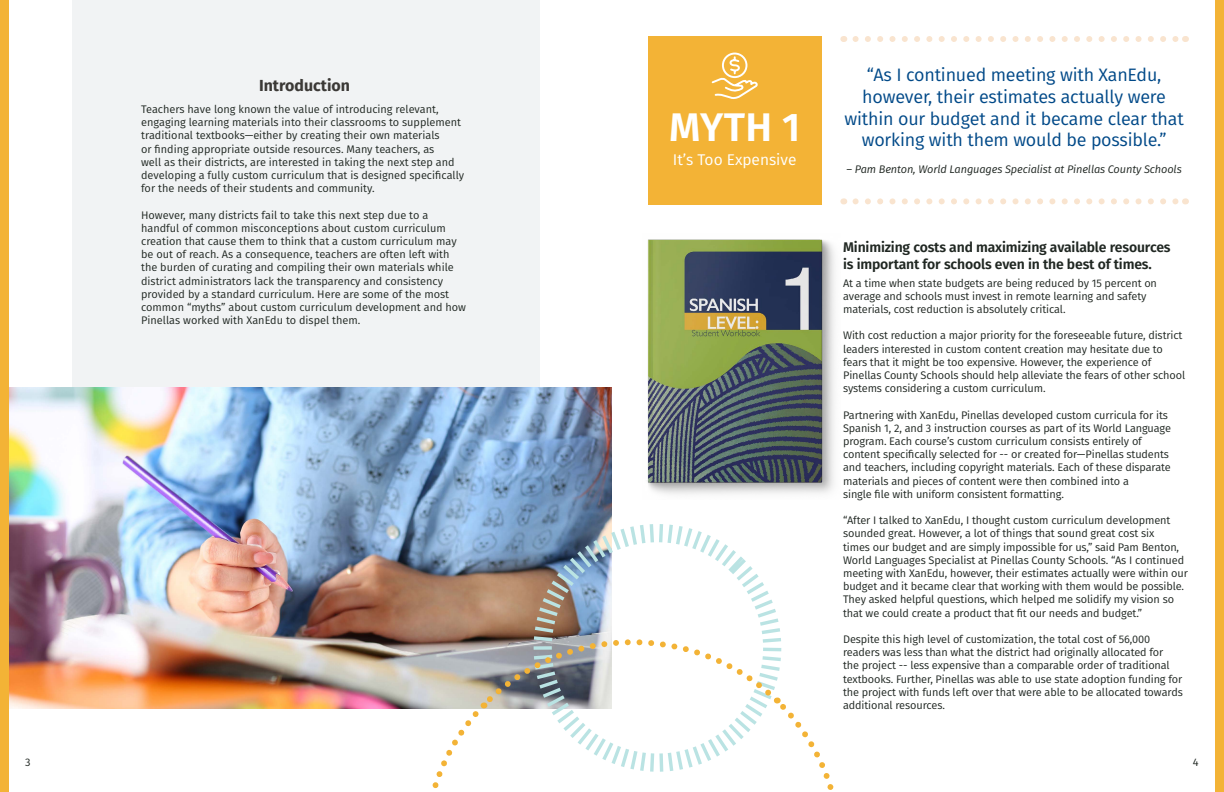
<style>
.page{position:relative;width:1224px;height:792px;background:#fff}
.page>*{position:absolute;margin:0;border:0;box-sizing:border-box;transform-origin:0 0}
.t1{font:600 40px "Fira Sans";color:#fff}
.t2{font:18px/21.6px "Fira Sans";letter-spacing:-.01em;color:#004988;text-align:center}
.t3{font:700 16px "Fira Sans";color:#3b3936}
.t4{font:15.5px "Fira Sans";color:#fff}
.t5{font:600 14px/16.8px "Fira Sans";letter-spacing:-.01em;color:#202722}
.t6{font:11px/13.2px "Fira Sans";letter-spacing:-.01em;color:#202722}
.t7{font:italic 11px "Fira Sans";letter-spacing:-.01em;color:#202722}
</style>
<div class="page">
<div style="left:72px;top:0;width:468px;height:708px;background:#f1f3f4"></div>
<img style="left:9px;top:387px;width:602px;height:321px">
<div style="left:648px;top:36px;width:173px;height:168px;background:#f3b336"></div>
<img style="left:647px;top:239px;width:188px;height:256px">
<div style="left:1215px;top:0;width:9px;height:792px;background:#f3b336"></div>
<div style="left:0;top:0;width:9px;height:792px;background:#f3b336"></div>
<svg style="left:856px;top:198px;width:323px;height:6px"></svg>
<svg style="left:856px;top:36px;width:323px;height:6px"></svg>
<svg style="left:711px;top:52px;width:47px;height:47px"></svg>
<svg style="left:530px;top:521px;width:249px;height:101px"></svg>
<svg style="left:405px;top:622px;width:429px;height:168px"></svg>
<h3 class="t3" style="left:259px;top:72px;width:92px">Introduction</h3>
<p class="t6" style="left:141px;top:102px;width:325px">Teachers have long known the value of introducing relevant, engaging learning materials into their classrooms to supplement traditional textbooks—either by creating their own materials<br>or finding appropriate outside resources. Many teachers, as<br>well as their districts, are interested in taking the next step and developing a fully custom curriculum that is designed specifically for the needs of their students and community.</p>
<p class="t6" style="left:141px;top:208px;width:326px">However, many districts fail to take this next step due to a handful of common misconceptions about custom curriculum creation that cause them to think that a custom curriculum may be out of reach. As a consequence, teachers are often left with the burden of curating and compiling their own materials while district administrators lack the transparency and consistency provided by a standard curriculum. Here are some of the most common “myths” about custom curriculum development and how Pinellas worked with XanEdu to dispel them.</p>
<h1 class="t1" style="left:669px;top:95px;width:133px">MYTH 1</h1>
<h3 class="t4" style="left:673px;top:148px;width:125px">It’s Too Expensive</h3>
<h2 class="t2" style="left:845px;top:64px;width:341px">“As I continued meeting with XanEdu, however, their estimates actually were within our budget and it became clear that working with them would be possible.”</h2>
<p class="t7" style="left:847px;top:161px;width:337px">– Pam Benton, World Languages Specialist at Pinellas County Schools</p>
<p class="t5" style="left:843px;top:238px;width:329px">Minimizing costs and maximizing available resources is important for schools even in the best of times.</p>
<p class="t6" style="left:843px;top:276px;width:315px">At a time when state budgets are being reduced by 15 percent on average and schools must invest in remote learning and safety materials, cost reduction is absolutely critical.</p>
<p class="t6" style="left:843px;top:329px;width:344px">With cost reduction a major priority for the foreseeable future, district leaders interested in custom content creation may hesitate due to fears that it might be too expensive. However, the experience of Pinellas County Schools should help alleviate the fears of other school systems considering a custom curriculum.</p>
<p class="t6" style="left:843px;top:408px;width:330px">Partnering with XanEdu, Pinellas developed custom curricula for its Spanish 1, 2, and 3 instruction courses as part of its World Language program. Each course’s custom curriculum consists entirely of content specifically selected for -- or created for—Pinellas students and teachers, including copyright materials. Each of these disparate materials and pieces of content were then combined into a<br>single file with uniform consistent formatting.</p>
<p class="t6" style="left:843px;top:514px;width:346px">“After I talked to XanEdu, I thought custom curriculum development sounded great. However, a lot of things that sound great cost six<br>times our budget and are simply impossible for us,” said Pam Benton, World Languages Specialist at Pinellas County Schools. “As I continued meeting with XanEdu, however, their estimates actually were within our budget and it became clear that working with them would be possible.<br>They asked helpful questions, which helped me solidify my vision so that we could create a product that fit our needs and budget.”</p>
<p class="t6" style="left:843px;top:632px;width:341px">Despite this high level of customization, the total cost of 56,000 readers was less than what the district had originally allocated for<br>the project -- less expensive than a comparable order of traditional textbooks. Further, Pinellas was able to use state adoption funding for the project with funds left over that were able to be allocated towards additional resources.</p>
<p class="t6" style="left:25px;top:756px;width:7px">3</p>
<p class="t6" style="left:1193px;top:756px;width:7px">4</p>
</div>
